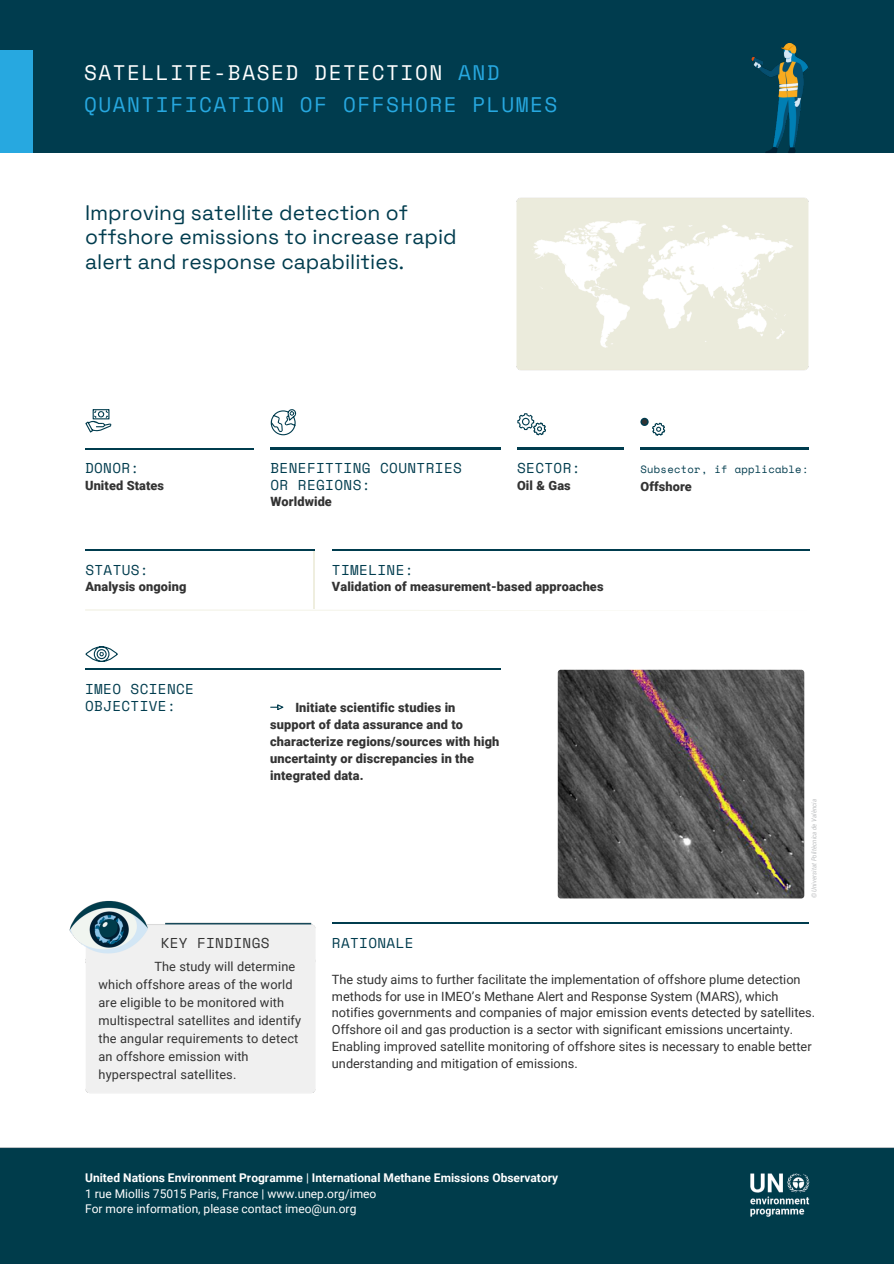
<style>
.page{position:relative;width:894px;height:1264px;background:#fff}
.page>*{position:absolute;margin:0;border:0;box-sizing:border-box;transform-origin:0 0}
.t1{font:21px/24.8px "Space Grotesk";color:#003c4e}
.t2{font:21px/31.5px "Space Mono";letter-spacing:.075em;color:#27a8e0}
.t3{font:14.25px/16.8px "Space Mono";letter-spacing:.025em;color:#003c4e}
.t4{font:14.25px "Space Mono";letter-spacing:.025em;color:#333}
.t5{font:12.75px/18px "Roboto";color:#333}
.t6{font:900 12.75px/16.8px "Roboto";letter-spacing:.01em;color:#333}
.t7{font:12px/15.8px "Roboto";color:#fff}
.t8{font:10.5px "Space Mono";letter-spacing:.03em;color:#003c4e}
.t9{font:italic 6.75px "Roboto Condensed";letter-spacing:.01em;color:#bcbec0}
.s1{color:#fff}
.s2{font-weight:700}
</style>
<div class="page">
<hr style="left:85px;top:448px;width:168px;height:1px;background:#003c4e">
<svg style="left:85px;top:409px;width:26px;height:23px"></svg>
<svg style="left:270px;top:704px;width:13px;height:6px"></svg>
<hr style="left:314px;top:550px;width:1px;height:59px;background:#efeedf">
<hr style="left:85px;top:668px;width:415px;height:1px;background:#003c4e">
<hr style="left:270px;top:448px;width:230px;height:1px;background:#003c4e">
<svg style="left:271px;top:409px;width:25px;height:26px"></svg>
<hr style="left:517px;top:448px;width:106px;height:1px;background:#003c4e">
<svg style="left:517px;top:413px;width:29px;height:22px"></svg>
<div style="left:0;top:0;width:893px;height:153px;background:#003c4e"></div>
<div style="left:0;top:66px;width:33px;height:87px;background:#27a8e0"></div>
<div style="left:0;top:51px;width:33px;height:15px;background:#27a8e0"></div>
<hr style="left:332px;top:922px;width:476px;height:2px;background:#003c4e">
<hr style="left:640px;top:448px;width:168px;height:1px;background:#003c4e">
<svg style="left:640px;top:418px;width:25px;height:18px"></svg>
<img style="left:516px;top:197px;width:293px;height:174px">
<div style="left:0;top:1147px;width:893px;height:116px;background:#003c4b"></div>
<svg style="left:85px;top:646px;width:33px;height:16px"></svg>
<hr style="left:85px;top:549px;width:230px;height:2px;background:#003c4e">
<img style="left:69px;top:901px;width:247px;height:192px">
<svg style="left:85px;top:609px;width:162px;height:1px"></svg>
<hr style="left:332px;top:549px;width:477px;height:2px;background:#003c4e">
<img style="left:751px;top:43px;width:58px;height:110px">
<img style="left:557px;top:669px;width:247px;height:229px;border-radius:3px">
<h6 class="t2" style="left:84px;top:56px;width:474px"><span class="s1">SATELLITE-BASED DETECTION</span> AND<br>QUANTIFICATION OF OFFSHORE PLUMES</h6>
<p class="t1" style="left:85px;top:200px;width:373px">Improving satellite detection of offshore emissions to increase rapid alert and response capabilities.</p>
<h4 class="t3" style="left:85px;top:459px;width:56px">DONOR:</h4>
<h4 class="t6" style="left:85px;top:477px;width:80px">United States</h4>
<p class="t3" style="left:85px;top:560px;width:65px">STATUS:</p>
<p class="t6" style="left:85px;top:578px;width:102px">Analysis ongoing</p>
<h5 class="t3" style="left:85px;top:680px;width:110px">IMEO SCIENCE<br>OBJECTIVE:</h5>
<h3 class="t3" style="left:270px;top:459px;width:193px">BENEFITTING COUNTRIES<br>OR REGIONS:</h3>
<h3 class="t6" style="left:270px;top:493px;width:63px">Worldwide</h3>
<h5 class="t3" style="left:517px;top:459px;width:65px">SECTOR:</h5>
<h5 class="t6" style="left:517px;top:477px;width:55px">Oil &amp; Gas</h5>
<h6 class="t3" style="left:332px;top:560px;width:83px">TIMELINE:</h6>
<h6 class="t6" style="left:332px;top:578px;width:273px">Validation of measurement-based approaches</h6>
<h3 class="t8" style="left:640px;top:461px;width:169px">Subsector, if applicable:</h3>
<h6 class="t6" style="left:640px;top:478px;width:53px">Offshore</h6>
<p class="t6" style="left:295px;top:699px;width:162px">Initiate scientific studies in</p>
<h3 class="t6" style="left:270px;top:716px;width:230px">support of data assurance and to characterize regions/sources with high uncertainty or discrepancies in the integrated data.</h3>
<p class="t9" style="left:810px;top:898px;width:101px;rotate:-90deg">© Universitat Politècnica de València</p>
<h5 class="t4" style="left:161px;top:931px;width:110px">KEY FINDINGS</h5>
<p class="t5" style="left:98px;top:957px;width:204px;text-indent:56px">The study will determine which offshore areas of the world are eligible to be monitored with multispectral satellites and identify the angular requirements to detect an offshore emission with hyperspectral satellites.</p>
<h6 class="t3" style="left:332px;top:933px;width:83px">RATIONALE</h6>
<p class="t5" style="left:332px;top:970px;width:484px;line-height:16.8px">The study aims to further facilitate the implementation of offshore plume detection methods for use in IMEO’s Methane Alert and Response System (MARS), which notifies governments and companies of major emission events detected by satellites.<br>Offshore oil and gas production is a sector with significant emissions uncertainty.<br>Enabling improved satellite monitoring of offshore sites is necessary to enable better understanding and mitigation of emissions.</p>
<h6 class="t7" style="left:85px;top:1169px;width:474px"><span class="s2">United Nations Environment Programme</span> | <span class="s2">International Methane Emissions Observatory<br></span>1 rue Miollis 75015 Paris, France | www.unep.org/imeo<br>For more information, please contact imeo@un.org</h6>
</div>
